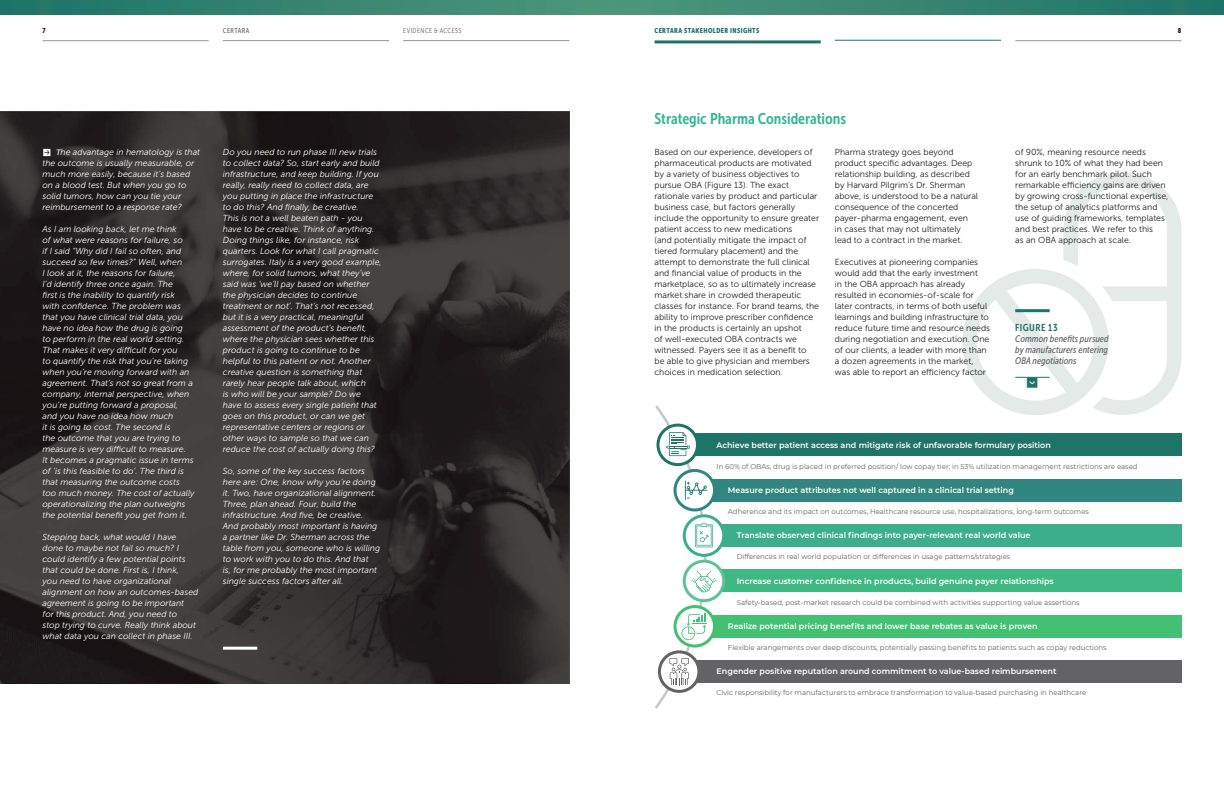
<style>
.page{position:relative;width:1224px;height:792px;background:#fff}
.page>*{position:absolute;margin:0;border:0;box-sizing:border-box;transform-origin:0 0}
.t1{font:15.5px "Museo Sans Cond 700";color:#34b693}
.t2{font:13px "Button Bonus Square Negative";color:#1e7466}
.t3{font:10px "Museo Sans Cond 700";letter-spacing:.05em;color:#1e7466}
.t4{font:italic 9.5px/11px "Museo Sans Cond 500";color:#636366;text-align:justify}
.t5{font:italic 8.8px/11px "Museo Sans 300";color:#fff}
.t6{font:8.8px/11px "Museo Sans 300";color:#231f20}
.t7{font:600 8px "Montserrat";color:#fff}
.t8{font:7px "Montserrat";color:#636366}
.t9{font:7px "Museo Sans Cond 900";letter-spacing:.06em;color:#1e7466}
.t10{font:7px "Museo Sans Cond 300";letter-spacing:.055em;color:#636366}
.t11{font:7px "Museo Sans Cond 500";letter-spacing:.055em;color:#636366}
.t12{font:7px "Museo Sans Cond 900";color:#231f20}
.s1{font-family:"Button Bonus Square Negative";font-style:normal;font-size:9px}
.s2{font-family:"Montserrat";font-weight:500;font-size:7.8px}
</style>
<div class="page">
<hr style="left:43px;top:40px;width:166px;height:1px;background:#939598">
<hr style="left:223px;top:40px;width:166px;height:1px;background:#939598">
<hr style="left:403px;top:40px;width:166px;height:1px;background:#939598">
<img style="left:0;top:111px;width:569px;height:572px">
<hr style="left:655px;top:40px;width:166px;height:3px;background:#1e7466">
<hr style="left:835px;top:40px;width:166px;height:1px;background:#1e7466">
<hr style="left:1015px;top:40px;width:166px;height:1px;background:#939598">
<svg style="left:962px;top:173px;width:219px;height:242px"></svg>
<hr style="left:1015px;top:309px;width:35px;height:3px;background:#1e7466">
<hr style="left:1015px;top:377px;width:35px;height:1px;background:#1e7466">
<div style="left:691px;top:434px;width:490px;height:22px;background:#1e7466"></div>
<div style="left:702px;top:479px;width:479px;height:23px;background:#328682"></div>
<div style="left:711px;top:524px;width:470px;height:23px;background:#3cae8c"></div>
<div style="left:711px;top:570px;width:470px;height:22px;background:#40b884"></div>
<div style="left:702px;top:615px;width:479px;height:23px;background:#44c072"></div>
<div style="left:691px;top:660px;width:490px;height:23px;background:#636366"></div>
<svg style="left:684px;top:516px;width:40px;height:39px"></svg>
<div style="left:683px;top:514px;width:42px;height:43px;border:3px solid #3cae8c;border-radius:50%"></div>
<svg style="left:684px;top:561px;width:40px;height:40px"></svg>
<div style="left:683px;top:560px;width:42px;height:42px;border:3px solid #5dc396;border-radius:50%"></div>
<svg style="left:655px;top:405px;width:61px;height:304px"></svg>
<svg style="left:621px;top:0;width:603px;height:14px;background:#358470"></svg>
<svg style="left:0;top:0;width:621px;height:14px;background:#368470"></svg>
<hr style="left:223px;top:647px;width:34px;height:3px;background:#fff">
<p class="t12" style="left:43px;top:27px;width:5px">7</p>
<p class="t11" style="left:223px;top:27px;width:28px">CERTARA</p>
<p class="t10" style="left:403px;top:27px;width:60px">EVIDENCE &amp; ACCESS</p>
<p class="t9" style="left:655px;top:27px;width:106px">CERTARA STAKEHOLDER INSIGHTS</p>
<p class="t12" style="left:1178px;top:27px;width:5px">8</p>
<p class="t5" style="left:43px;top:147px;width:159px"><span class="s1">P</span> <span class="s2">T</span>he advantage in hematology is that the outcome is usually measurable, or much more easily, because it’s based on a blood test. But when you go to solid tumors, how can you tie your reimbursement to a response rate?</p>
<p class="t5" style="left:43px;top:224px;width:154px">As I am looking back, let me think<br>of what were reasons for failure, so<br>if I said “Why did I fail so often, and succeed so few times?” Well, when<br>I look at it, the reasons for failure,<br>I’d identify three once again. The<br>first is the inability to quantify risk<br>with confidence. The problem was that you have clinical trial data, you have no idea how the drug is going<br>to perform in the real world setting.<br>That makes it very difficult for you<br>to quantify the risk that you’re taking when you’re moving forward with an agreement. That’s not so great from a company, internal perspective, when you’re putting forward a proposal, and you have no idea how much<br>it is going to cost. The second is<br>the outcome that you are trying to measure is very difficult to measure.<br>It becomes a pragmatic issue in terms of ‘is this feasible to do’. The third is that measuring the outcome costs too much money. The cost of actually operationalizing the plan outweighs the potential benefit you get from it.</p>
<p class="t5" style="left:43px;top:532px;width:157px">Stepping back, what would I have done to maybe not fail so much? I could identify a few potential points that could be done. First is, I think,<br>you need to have organizational alignment on how an outcomes-based agreement is going to be important<br>for this product. And, you need to<br>stop trying to curve. Really think about what data you can collect in phase III.</p>
<p class="t5" style="left:223px;top:147px;width:160px">Do you need to run phase III new trials to collect data? So, start early and build infrastructure, and keep building. If you really, really need to collect data, are you putting in place the infrastructure to do this? And finally, be creative.<br>This is not a well beaten path - you have to be creative. Think of anything.<br>Doing things like, for instance, risk quarters. Look for what I call pragmatic surrogates. Italy is a very good example, where, for solid tumors, what they’ve said was ‘we’ll pay based on whether the physician decides to continue treatment or not’. That’s not recessed, but it is a very practical, meaningful assessment of the product’s benefit, where the physician sees whether this product is going to continue to be helpful to this patient or not. Another creative question is something that rarely hear people talk about, which<br>is who will be your sample? Do we have to assess every single patient that goes on this product, or can we get representative centers or regions or other ways to sample so that we can reduce the cost of actually doing this?</p>
<p class="t5" style="left:223px;top:466px;width:159px">So, some of the key success factors here are: One, know why you’re doing it. Two, have organizational alignment.<br>Three, plan ahead. Four, build the infrastructure. And five, be creative.<br>And probably most important is having a partner like Dr. Sherman across the table from you, someone who is willing to work with you to do this. And that<br>is, for me probably the most important single success factors after all.</p>
<h1 class="t1" style="left:655px;top:110px;width:193px">Strategic Pharma Considerations</h1>
<p class="t6" style="left:655px;top:147px;width:166px">Based on our experience, developers of pharmaceutical products are motivated by a variety of business objectives to pursue OBA (Figure 13). The exact rationale varies by product and particular business case, but factors generally include the opportunity to ensure greater patient access to new medications<br>(and potentially mitigate the impact of tiered formulary placement) and the attempt to demonstrate the full clinical and financial value of products in the marketplace, so as to ultimately increase market share in crowded therapeutic classes for instance. For brand teams, the ability to improve prescriber confidence in the products is certainly an upshot<br>of well-executed OBA contracts we witnessed. Payers see it as a benefit to<br>be able to give physician and members choices in medication selection.</p>
<p class="t6" style="left:835px;top:147px;width:145px">Pharma strategy goes beyond product specific advantages. Deep relationship building, as described by Harvard Pilgrim’s Dr. Sherman above, is understood to be a natural consequence of the concerted payer-pharma engagement, even<br>in cases that may not ultimately lead to a contract in the market.</p>
<p class="t6" style="left:835px;top:257px;width:157px">Executives at pioneering companies would add that the early investment<br>in the OBA approach has already resulted in economies-of-scale for later contracts, in terms of both useful learnings and building infrastructure to reduce future time and resource needs during negotiation and execution. One of our clients, a leader with more than a dozen agreements in the market, was able to report an efficiency factor</p>
<p class="t6" style="left:1015px;top:147px;width:155px">of 90%, meaning resource needs shrunk to 10% of what they had been for an early benchmark pilot. Such remarkable efficiency gains are driven by growing cross-functional expertise, the setup of analytics platforms and use of guiding frameworks, templates and best practices. We refer to this<br>as an OBA approach at scale.</p>
<p class="t3" style="left:1015px;top:322px;width:44px">FIGURE 13</p>
<p class="t4" style="left:1015px;top:334px;width:95px">Common benefits pursued by manufacturers entering OBA negotiations</p>
<h2 class="t2" style="left:1026px;top:377px;width:14px">r</h2>
<p class="t7" style="left:717px;top:439px;width:336px">Achieve better patient access and mitigate risk of unfavorable formulary position</p>
<p class="t7" style="left:728px;top:485px;width:287px">Measure product attributes not well captured in a clinical trial setting</p>
<p class="t7" style="left:737px;top:530px;width:295px">Translate observed clinical findings into payer-relevant real world value</p>
<p class="t7" style="left:737px;top:575px;width:319px">Increase customer confidence in products, build genuine payer relationships</p>
<p class="t7" style="left:728px;top:621px;width:311px">Realize potential pricing benefits and lower base rebates as value is proven</p>
<p class="t7" style="left:717px;top:666px;width:341px">Engender positive reputation around commitment to value-based reimbursement</p>
<p class="t8" style="left:717px;top:461px;width:423px">In 60% of OBAs, drug is placed in preferred position/ low copay tier; in 53% utilization management restrictions are eased</p>
<p class="t8" style="left:728px;top:507px;width:363px">Adherence and its impact on outcomes, Healthcare resource use, hospitalizations, long-term outcomes</p>
<p class="t8" style="left:737px;top:552px;width:275px">Differences in real world population or differences in usage patterns/strategies</p>
<p class="t8" style="left:737px;top:597px;width:344px">Safety-based, post-market research could be combined with activities supporting value assertions</p>
<p class="t8" style="left:728px;top:643px;width:380px">Flexible arangements over deep discounts, potentially passing benefits to patients such as copay reductions</p>
<p class="t8" style="left:717px;top:688px;width:371px">Civic responsibility for manufacturers to embrace transformation to value-based purchasing in healthcare</p>
</div>
